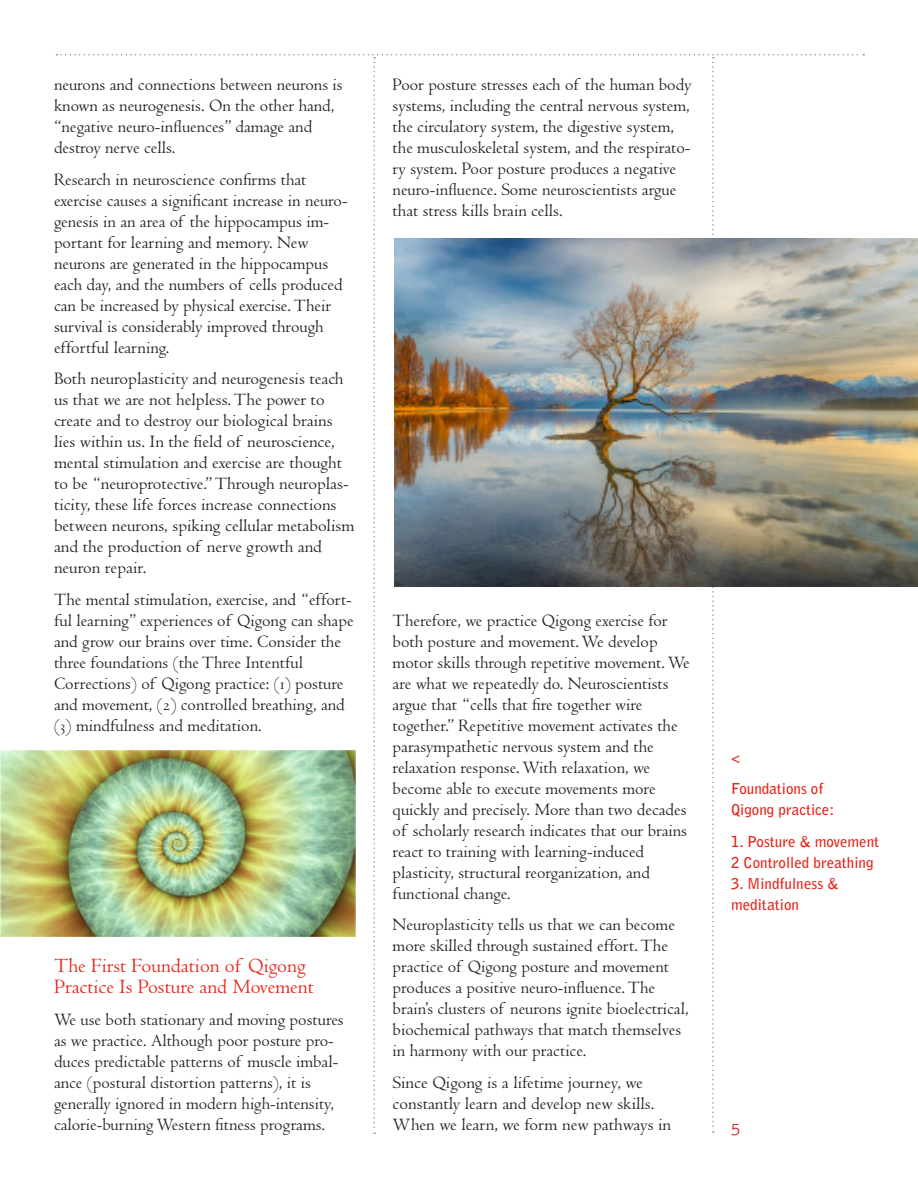
<style>
.page{position:relative;width:918px;height:1188px;background:#fff}
.page>*{position:absolute;margin:0;border:0;box-sizing:border-box;transform-origin:0 0}
.t1{font:21px/21px "Centaur";color:#e72419}
.t2{font:18px/21px "Centaur";color:#231f20}
.t3{font:300 18px "Bell Gothic";color:#d1232a}
.t4{font:700 15px/21px "Bell Gothic";color:#e72419}
.s1{font-family:"Centaur MT SC"}
</style>
<div class="page">
<img style="left:0;top:750px;width:355px;height:187px">
<img style="left:394px;top:239px;width:524px;height:348px">
<p class="t2" style="left:54px;top:75px;width:290px">neurons and connections between neurons is known as neurogenesis. On the other hand, “negative neuro-influences” damage and destroy nerve cells.</p>
<p class="t2" style="left:54px;top:169px;width:295px">Research in neuroscience confirms that exercise causes a significant increase in neuro&shy;genesis in an area of the hippocampus im&shy;portant for learning and memory. New neurons are generated in the hippocampus each day, and the numbers of cells produced can be increased by physical exercise. Their survival is considerably improved through effortful learning.</p>
<p class="t2" style="left:54px;top:369px;width:302px">Both neuroplasticity and neurogenesis teach us that we are not helpless. The power to create and to destroy our biological brains lies within us. In the field of neuroscience, mental stimulation and exercise are thought to be “neuroprotective.” Through neuroplas&shy;ticity, these life forces increase connections between neurons, spiking cellular metabolism and the production of nerve growth and neuron repair.</p>
<p class="t2" style="left:54px;top:589px;width:301px">The mental stimulation, exercise, and “effort&shy;ful learning” experiences of Qigong can shape and grow our brains over time. Consider the three foundations (the Three Intentful Corrections) of Qigong practice: (<span class="s1">1</span>) posture and movement, (<span class="s1">2</span>) controlled breathing, and (<span class="s1">3</span>) mindfulness and meditation.</p>
<p class="t1" style="left:54px;top:956px;width:261px">The First Foundation of Qigong<br>Practice Is Posture and Movement</p>
<p class="t2" style="left:54px;top:1009px;width:291px">We use both stationary and moving postures as we practice. Although poor posture pro&shy;duces predictable patterns of muscle imbal&shy;ance (postural distortion patterns), it is generally ignored in modern high-intensity, calorie-burning Western fitness programs.</p>
<p class="t2" style="left:393px;top:74px;width:300px">Poor posture stresses each of the human body systems, including the central nervous system, the circulatory system, the digestive system, the musculoskeletal system, and the respirato&shy;ry system. Poor posture produces a negative neuro-influence. Some neuroscientists argue that stress kills brain cells.</p>
<p class="t2" style="left:393px;top:610px;width:299px">Therefore, we practice Qigong exercise for both posture and movement. We develop motor skills through repetitive movement. We are what we repeatedly do. Neuroscientists argue that “cells that fire together wire together.” Repetitive movement activates the parasympathetic nervous system and the relaxation response. With relaxation, we become able to execute movements more quickly and precisely. More than two decades of scholarly research indicates that our brains react to training with learning-induced plasticity, structural reorganization, and functional change.</p>
<p class="t2" style="left:393px;top:914px;width:297px">Neuroplasticity tells us that we can become more skilled through sustained effort. The practice of Qigong posture and movement produces a positive neuro-influence. The brain’s clusters of neurons ignite bioelectrical, biochemical pathways that match themselves in harmony with our practice.</p>
<p class="t2" style="left:393px;top:1072px;width:280px">Since Qigong is a lifetime journey, we constantly learn and develop new skills.<br>When we learn, we form new pathways in</p>
<p class="t4" style="left:731px;top:747px;width:10px">&lt;</p>
<p class="t4" style="left:731px;top:778px;width:105px">Foundations of<br>Qigong practice:</p>
<p class="t4" style="left:731px;top:831px;width:150px">1. Posture &amp; movement<br>2 Controlled breathing</p>
<p class="t4" style="left:731px;top:873px;width:109px">3. Mindfulness &amp; meditation</p>
<p class="t3" style="left:731px;top:1119px;width:12px">5</p>
</div>
